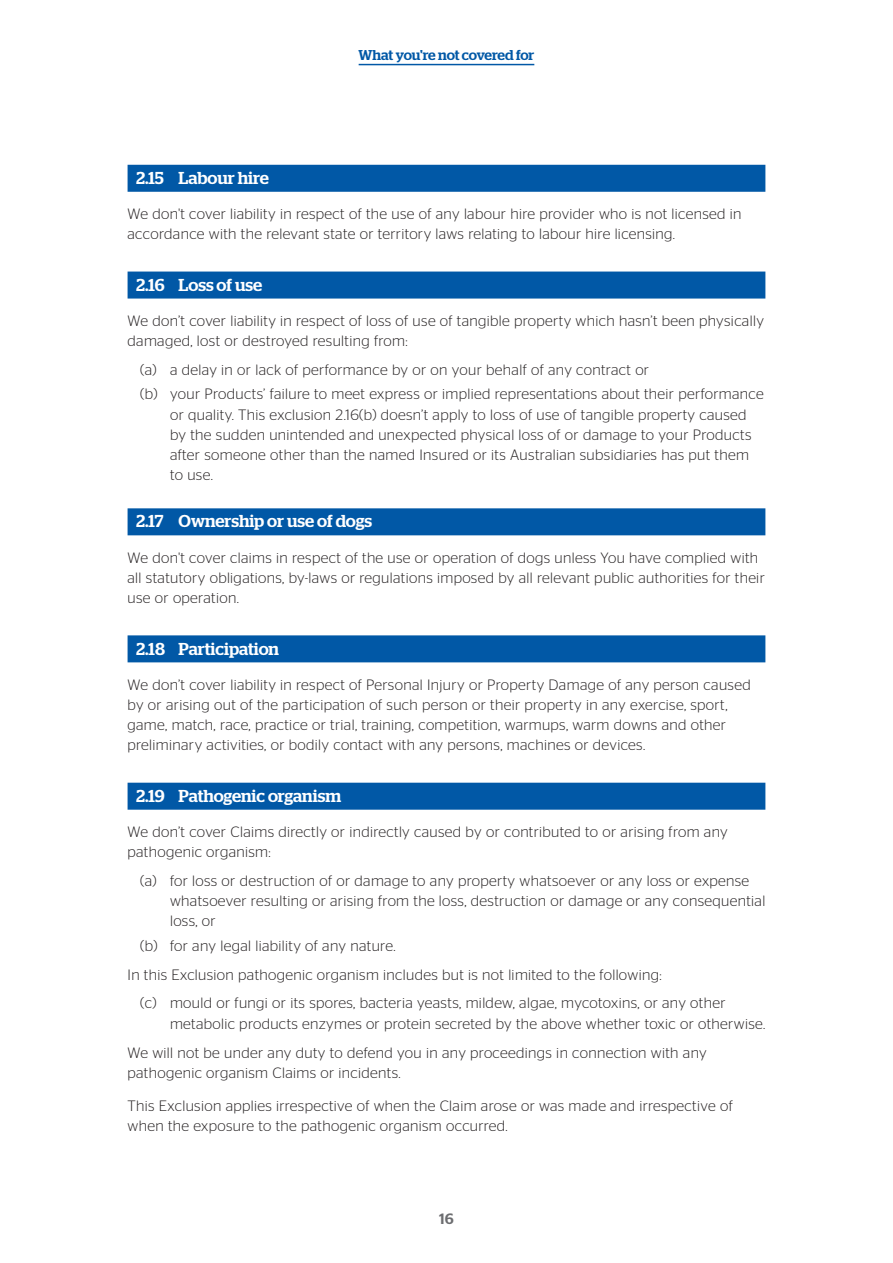
<style>
.page{position:relative;width:893px;height:1263px;background:#fff}
.page>*{position:absolute;margin:0;border:0;box-sizing:border-box;transform-origin:0 0}
.t1{font:500 17.25px "Stag";color:#fff}
.t2{font:300 15px/20.2px "Stag Sans";letter-spacing:.025em;color:#231f20}
.t3{font:500 15px "Stag Sans";color:#6c6d70}
.t4{font:500 14.25px "Stag";letter-spacing:-.01em;color:#0158a6}
</style>
<div class="page">
<hr style="left:359px;top:64px;width:175px;height:1px;background:#0158a6">
<div style="left:128px;top:165px;width:637px;height:27px;background:#0158a6"></div>
<div style="left:128px;top:272px;width:637px;height:27px;background:#0158a6"></div>
<div style="left:128px;top:508px;width:637px;height:27px;background:#0158a6"></div>
<div style="left:128px;top:635px;width:637px;height:27px;background:#0158a6"></div>
<div style="left:128px;top:783px;width:637px;height:27px;background:#0158a6"></div>
<p class="t4" style="left:359px;top:46px;width:177px">What you're not covered for</p>
<p class="t1" style="left:136px;top:168px;width:134px">2.15 Labour hire</p>
<p class="t2" style="left:128px;top:203px;width:615px">We don't cover liability in respect of the use of any labour hire provider who is not licensed in accordance with the relevant state or territory laws relating to labour hire licensing.</p>
<p class="t1" style="left:136px;top:274px;width:128px">2.16 Loss of use</p>
<p class="t2" style="left:128px;top:310px;width:638px">We don’t cover liability in respect of loss of use of tangible property which hasn’t been physically damaged, lost or destroyed resulting from:</p>
<p class="t2" style="left:140px;top:357px;width:625px;line-height:24.5px">(a) a delay in or lack of performance by or on your behalf of any contract or<br>(b) your Products’ failure to meet express or implied representations about their performance</p>
<p class="t2" style="left:170px;top:404px;width:583px">or quality. This exclusion 2.16(b) doesn’t apply to loss of use of tangible property caused by the sudden unintended and unexpected physical loss of or damage to your Products after someone other than the named Insured or its Australian subsidiaries has put them to use.</p>
<p class="t1" style="left:136px;top:511px;width:238px">2.17 Ownership or use of dogs</p>
<p class="t2" style="left:128px;top:547px;width:639px">We don't cover claims in respect of the use or operation of dogs unless You have complied with all statutory obligations, by-laws or regulations imposed by all relevant public authorities for their use or operation.</p>
<p class="t1" style="left:136px;top:638px;width:144px">2.18 Participation</p>
<p class="t2" style="left:128px;top:674px;width:625px">We don’t cover liability in respect of Personal Injury or Property Damage of any person caused by or arising out of the participation of such person or their property in any exercise, sport, game, match, race, practice or trial, training, competition, warmups, warm downs and other preliminary activities, or bodily contact with any persons, machines or devices.</p>
<p class="t1" style="left:136px;top:785px;width:207px">2.19 Pathogenic organism</p>
<p class="t2" style="left:128px;top:821px;width:602px">We don’t cover Claims directly or indirectly caused by or contributed to or arising from any pathogenic organism:</p>
<p class="t2" style="left:170px;top:870px;width:597px;text-indent:-30px">(a) for loss or destruction of or damage to any property whatsoever or any loss or expense whatsoever resulting or arising from the loss, destruction or damage or any consequential loss, or</p>
<p class="t2" style="left:140px;top:935px;width:257px">(b) for any legal liability of any nature.</p>
<p class="t2" style="left:128px;top:964px;width:535px">In this Exclusion pathogenic organism includes but is not limited to the following:</p>
<p class="t2" style="left:140px;top:993px;width:587px">(c) mould or fungi or its spores, bacteria yeasts, mildew, algae, mycotoxins, or any other</p>
<p class="t2" style="left:128px;top:1009px;width:639px;line-height:28.8px;text-indent:43px">metabolic products enzymes or protein secreted by the above whether toxic or otherwise.<br>We will not be under any duty to defend you in any proceedings in connection with any</p>
<p class="t2" style="left:128px;top:1062px;width:275px">pathogenic organism Claims or incidents.</p>
<p class="t2" style="left:128px;top:1095px;width:607px">This Exclusion applies irrespective of when the Claim arose or was made and irrespective of when the exposure to the pathogenic organism occurred.</p>
<p class="t3" style="left:439px;top:1210px;width:16px">16</p>
</div>
